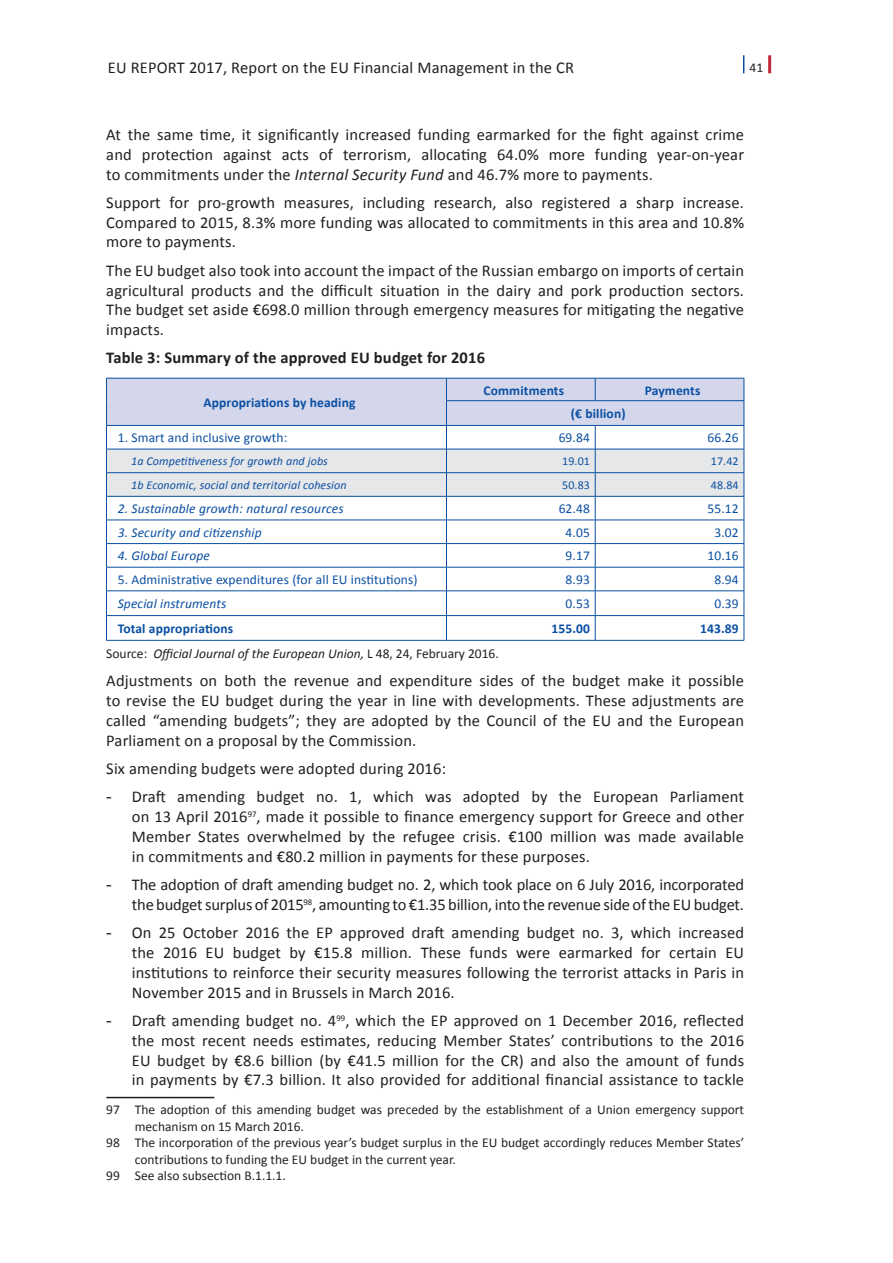
<style>
.page{position:relative;width:893px;height:1263px;background:#fff}
.page>*{position:absolute;margin:0;border:0;box-sizing:border-box;transform-origin:0 0}
.Odrážka_s_mezerou{font:16.5px/19.8px "Calibri";letter-spacing:.01em;color:#231f20;text-align:justify}
.Normální_EUr{font:16.5px/19.8px "Calibri";letter-spacing:.01em;color:#231f20;text-align:justify}
.poznámky_pod_čarou{font:16.5px/19.8px "Calibri";letter-spacing:.01em;color:#231f20;text-align:justify}
.Odrážka_s_mezerou-2{font:16.5px/19.8px "Calibri";letter-spacing:-.01em;color:#231f20;text-align:right}
.Normální_EUr_BOLD{font:700 16.5px "Calibri";letter-spacing:.01em;color:#231f20}
.poznámky_pod_čarou-2{font:13.5px/16.5px "Calibri";color:#231f20}
.text_tabulka{font:13.5px "Calibri";letter-spacing:.01em;color:#0a4fa2}
.text_tabulka-2{font:italic 13.5px "Calibri";letter-spacing:.01em;color:#0a4fa2}
.text_tabulka-3{font:700 13.5px "Calibri";letter-spacing:.01em;color:#0a4fa2}
.Zdroj_s_mezerou{font:italic 13.5px "Calibri";color:#231f20}
.text_tabulka-4{font:italic 12px "Calibri";letter-spacing:.01em;color:#0a4fa2}
.text_tabulka-5{font:12px "Calibri";letter-spacing:.01em;color:#0a4fa2}
.s1{font-style:italic}
.s2{font-style:normal}
.s3{font-family:"Arial"}
</style>
<div class="page">
<hr style="left:768px;top:55px;width:3px;height:18px;background:#bf2b37">
<svg style="left:743px;top:55px;width:1px;height:18px"></svg>
<svg style="left:106px;top:378px;width:639px;height:262px"></svg>
<hr style="left:106px;top:640px;width:340px;height:1px;background:#0a4fa2">
<hr style="left:446px;top:640px;width:149px;height:1px;background:#0a4fa2">
<hr style="left:595px;top:640px;width:149px;height:1px;background:#0a4fa2">
<hr style="left:106px;top:1097px;width:108px;height:1px;background:#231f20">
<p class="Odrážka_s_mezerou" style="left:108px;top:57px;width:468px">EU REPORT 2017, Report on the EU Financial Management in the CR</p>
<p class="poznámky_pod_čarou-2" style="left:749px;top:59px;width:15px">41</p>
<p class="poznámky_pod_čarou" style="left:106px;top:125px;width:639px">At the same time, it significantly increased funding earmarked for the fight against crime and protection against acts of terrorism, allocating 64.0% more funding year-on-year to commitments under the <span class="s1">Internal Security Fund</span> and 46.7% more to payments.</p>
<p class="Normální_EUr" style="left:106px;top:193px;width:639px">Support for pro-growth measures, including research, also registered a sharp increase.<br>Compared to 2015, 8.3% more funding was allocated to commitments in this area and 10.8% more to payments.</p>
<p class="Normální_EUr" style="left:106px;top:260px;width:639px">The EU budget also took into account the impact of the Russian embargo on imports of certain agricultural products and the difficult situation in the dairy and pork production sectors.<br>The budget set aside €698.0 million through emergency measures for mitigating the negative impacts.</p>
<p class="Normální_EUr_BOLD" style="left:106px;top:347px;width:380px">Table 3: Summary of the approved EU budget for 2016</p>
<p class="text_tabulka-3" style="left:204px;top:394px;width:153px">Appropriations by heading</p>
<p class="text_tabulka-3" style="left:483px;top:381px;width:82px">Commitments</p>
<p class="text_tabulka-3" style="left:645px;top:381px;width:57px">Payments</p>
<p class="text_tabulka-3" style="left:571px;top:405px;width:56px">(€ billion)</p>
<p class="text_tabulka" style="left:118px;top:429px;width:171px">1. Smart and inclusive growth:</p>
<p class="text_tabulka" style="left:559px;top:429px;width:33px">69.84</p>
<p class="text_tabulka" style="left:707px;top:429px;width:33px">66.26</p>
<p class="text_tabulka-4" style="left:131px;top:453px;width:198px">1a Competitiveness for growth and jobs</p>
<p class="text_tabulka-5" style="left:562px;top:454px;width:29px">19.01</p>
<p class="text_tabulka-5" style="left:711px;top:454px;width:29px">17.42</p>
<p class="text_tabulka-4" style="left:131px;top:477px;width:217px">1b Economic, social and territorial cohesion</p>
<p class="text_tabulka-5" style="left:562px;top:477px;width:29px">50.83</p>
<p class="text_tabulka-5" style="left:711px;top:477px;width:29px">48.84</p>
<p class="text_tabulka-2" style="left:118px;top:499px;width:227px">2. Sustainable growth: natural resources</p>
<p class="text_tabulka" style="left:559px;top:500px;width:33px">62.48</p>
<p class="text_tabulka" style="left:707px;top:500px;width:33px">55.12</p>
<p class="text_tabulka-2" style="left:118px;top:523px;width:145px">3. Security and citizenship</p>
<p class="text_tabulka" style="left:566px;top:524px;width:26px">4.05</p>
<p class="text_tabulka" style="left:714px;top:524px;width:26px">3.02</p>
<p class="text_tabulka-2" style="left:118px;top:547px;width:94px">4. Global Europe</p>
<p class="text_tabulka" style="left:566px;top:547px;width:26px">9.17</p>
<p class="text_tabulka" style="left:707px;top:547px;width:33px">10.16</p>
<p class="text_tabulka" style="left:118px;top:571px;width:301px">5. Administrative expenditures (for all EU institutions)</p>
<p class="text_tabulka" style="left:566px;top:571px;width:26px">8.93</p>
<p class="text_tabulka" style="left:714px;top:571px;width:26px">8.94</p>
<p class="text_tabulka-2" style="left:118px;top:595px;width:110px">Special instruments</p>
<p class="text_tabulka" style="left:566px;top:595px;width:26px">0.53</p>
<p class="text_tabulka" style="left:714px;top:595px;width:26px">0.39</p>
<p class="text_tabulka-3" style="left:118px;top:620px;width:117px">Total appropriations</p>
<p class="text_tabulka-3" style="left:551px;top:620px;width:40px">155.00</p>
<p class="text_tabulka-3" style="left:700px;top:620px;width:40px">143.89</p>
<p class="Zdroj_s_mezerou" style="left:106px;top:644px;width:394px"><span class="s2">Source:</span> Official Journal of the European Union, <span class="s2">L 48, 24, February 2016.</span></p>
<p class="Normální_EUr" style="left:106px;top:671px;width:639px">Adjustments on both the revenue and expenditure sides of the budget make it possible to revise the EU budget during the year in line with developments. These adjustments are called “amending budgets”; they are adopted by the Council of the EU and the European Parliament on a proposal by the Commission.</p>
<p class="Normální_EUr" style="left:106px;top:759px;width:341px">Six amending budgets were adopted during 2016:</p>
<p class="Odrážka_s_mezerou" style="left:132px;top:787px;width:614px;text-indent:-26px"><span class="s3">-</span> Draft amending budget no. 1, which was adopted by the European Parliament on 13 April 2016<sup>97</sup>, made it possible to finance emergency support for Greece and other Member States overwhelmed by the refugee crisis. €100 million was made available in commitments and €80.2 million in payments for these purposes.</p>
<p class="Odrážka_s_mezerou-2" style="left:106px;top:875px;width:639px"><span class="s3">-</span> The adoption of draft amending budget no. 2, which took place on 6 July 2016, incorporated the budget surplus of 2015<sup>98</sup>, amounting to €1.35 billion, into the revenue side ofthe EUbudget.</p>
<p class="Odrážka_s_mezerou" style="left:132px;top:923px;width:614px;text-indent:-26px"><span class="s3">-</span> On 25 October 2016 the EP approved draft amending budget no. 3, which increased the 2016 EU budget by €15.8 million. These funds were earmarked for certain EU institutions to reinforce their security measures following the terrorist attacks in Paris in November 2015 and in Brussels in March 2016.</p>
<p class="Odrážka_s_mezerou" style="left:132px;top:1010px;width:614px;text-indent:-26px"><span class="s3">-</span> Draft amending budget no. 4<sup>99</sup>, which the EP approved on 1 December 2016, reflected the most recent needs estimates, reducing Member States’ contributions to the 2016<br>EU budget by €8.6 billion (by €41.5 million for the CR) and also the amount of funds in payments by €7.3 billion. It also provided for additional financial assistance to tackle</p>
<p class="poznámky_pod_čarou-2" style="left:135px;top:1101px;width:611px;text-indent:-28px">97 The adoption of this amending budget was preceded by the establishment of a Union emergency support mechanism on 15 March 2016.</p>
<p class="poznámky_pod_čarou-2" style="left:135px;top:1134px;width:611px;text-indent:-28px">98 The incorporation of the previous year’s budget surplus in the EU budget accordingly reduces Member States’ contributions to funding the EU budget in the current year.</p>
<p class="poznámky_pod_čarou-2" style="left:106px;top:1167px;width:181px">99 See also subsection B.1.1.1.</p>
</div>
